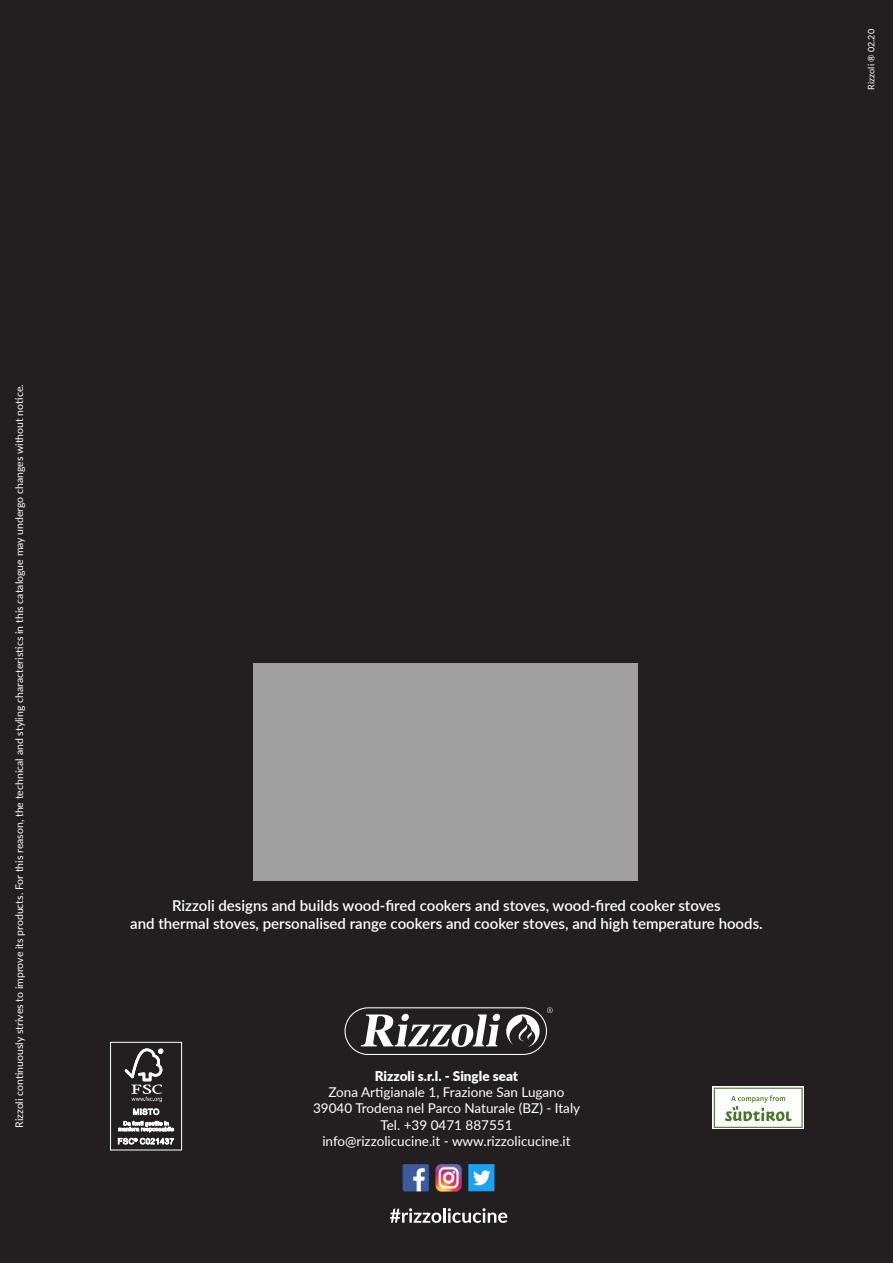
<style>
.page{position:relative;width:893px;height:1263px;background:#231f20}
.page>*{position:absolute;margin:0;border:0;box-sizing:border-box;transform-origin:0 0}
.t1{font:600 15px "Lato";color:#fff}
.t2{font:13.5px "Lato";color:#fff}
.t3{font:900 13.5px "Lato";color:#fff}
.t4{font:10.5px "Lato";color:#fff}
.t5{font:9px "Lato";color:#fff}
</style>
<div class="page">
<div style="left:253px;top:663px;width:385px;height:218px;background:#a1a0a0"></div>
<img style="left:402px;top:1164px;width:93px;height:28px">
<svg style="left:390px;top:1208px;width:51px;height:15px"></svg>
<hr style="left:443px;top:1208px;width:3px;height:15px;background:#fff">
<svg style="left:448px;top:1208px;width:59px;height:15px"></svg>
<svg style="left:344px;top:1007px;width:209px;height:48px"></svg>
<svg style="left:713px;top:1086px;width:91px;height:43px"></svg>
<svg style="left:714px;top:1087px;width:89px;height:41px;background:#d9e2d3"></svg>
<svg style="left:125px;top:1048px;width:38px;height:54px"></svg>
<svg style="left:118px;top:1108px;width:56px;height:24px"></svg>
<svg style="left:118px;top:1138px;width:56px;height:6px"></svg>
<div style="left:110px;top:1042px;width:72px;height:108px;border:1px solid #fff"></div>
<p class="t5" style="left:865px;top:90px;width:62px;rotate:-90deg">Rizzoli ® 02.20</p>
<p class="t4" style="left:12px;top:1128px;width:745px;rotate:-90deg">Rizzoli continuously strives to improve its products. For this reason, the technical and styling characteristics in this catalogue may undergo changes without notice.</p>
<p class="t1" style="left:172px;top:894px;width:550px">Rizzoli designs and builds wood-fired cookers and stoves, wood-fired cooker stoves</p>
<p class="t1" style="left:130px;top:912px;width:634px">and thermal stoves, personalised range cookers and cooker stoves, and high temperature hoods.</p>
<p class="t3" style="left:375px;top:1066px;width:145px">Rizzoli s.r.l. - Single seat</p>
<p class="t2" style="left:328px;top:1083px;width:237px">Zona Artigianale 1, Frazione San Lugano</p>
<p class="t2" style="left:313px;top:1099px;width:268px">39040 Trodena nel Parco Naturale (BZ) - Italy</p>
<p class="t2" style="left:380px;top:1115px;width:133px">Tel. +39 0471 887551</p>
<p class="t2" style="left:322px;top:1131px;width:250px">info@rizzolicucine.it - www.rizzolicucine.it</p>
</div>
